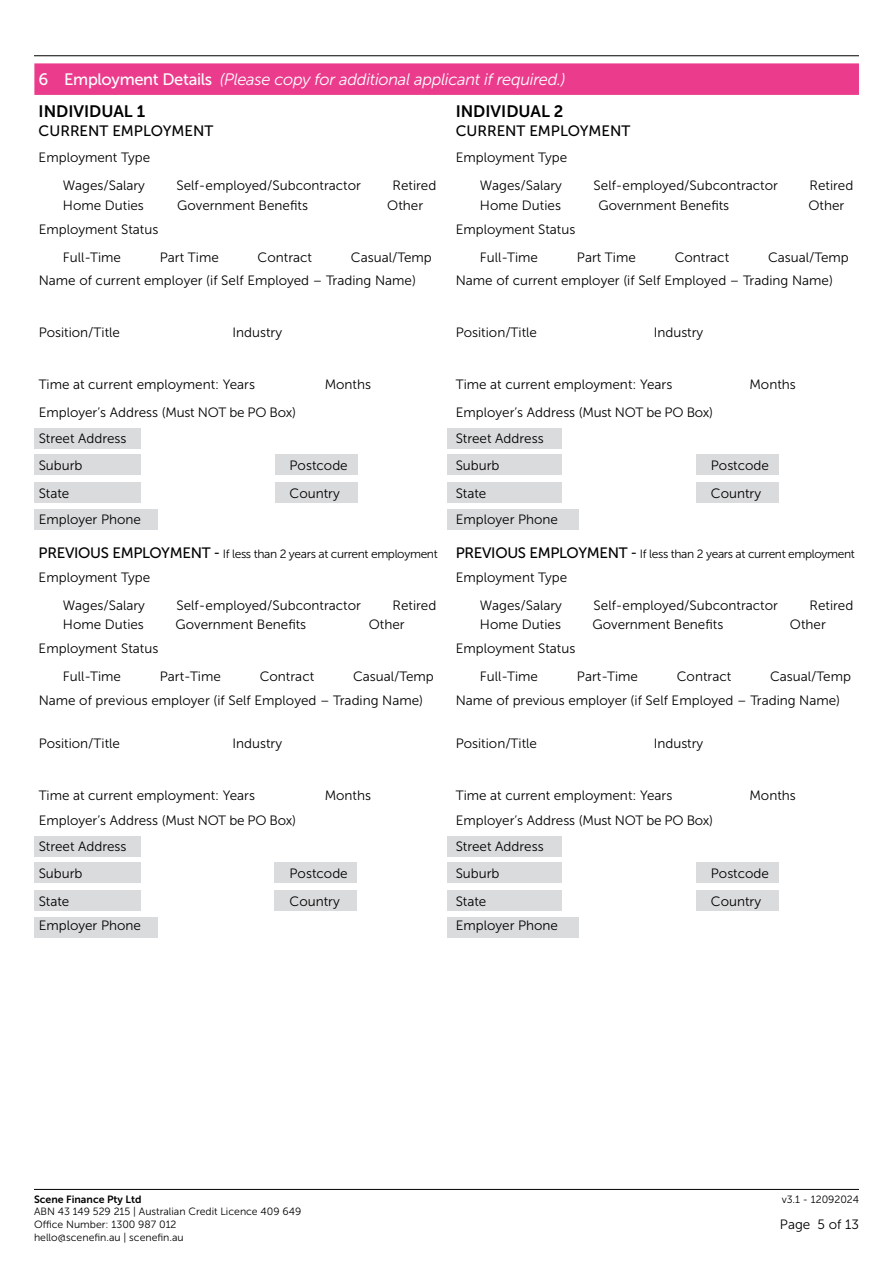
<style>
.page{position:relative;width:893px;height:1263px;background:#fff}
.page>*{position:absolute;margin:0;border:0;box-sizing:border-box;transform-origin:0 0}
.t1{font:italic 16.5px "Museo Sans 300";letter-spacing:-.02em;color:#fff}
.t2{font:16.5px "Museo Sans 700";color:#000}
.t3{font:15px "Museo Sans 500";color:#000}
.t4{font:13.5px/28px "Museo Sans 300";color:#000}
.t5{font:12px "Museo Sans 300";letter-spacing:-.03em;color:#000}
.t6{font:10.5px/12.6px "Museo Sans 300";color:#000}
.t7{font:10.5px "Museo Sans 700";color:#000}
.s1{font-family:"Museo Sans 500";font-style:normal}
.s2{font-family:"Museo Sans 500";font-size:15px}
.s3{font-family:"Museo Sans 500";font-size:13.5px}
</style>
<div class="page">
<hr style="left:34px;top:55px;width:825px;height:1px;background:#000">
<hr style="left:34px;top:1189px;width:825px;height:1px;background:#000">
<div style="left:34px;top:428px;width:107px;height:21px;background:#dadbdc"></div>
<div style="left:34px;top:454px;width:107px;height:21px;background:#dadbdc"></div>
<div style="left:34px;top:482px;width:107px;height:20px;background:#dadbdc"></div>
<div style="left:34px;top:509px;width:124px;height:20px;background:#dadbdc"></div>
<div style="left:275px;top:482px;width:82px;height:20px;background:#dadbdc"></div>
<div style="left:275px;top:454px;width:82px;height:21px;background:#dadbdc"></div>
<div style="left:448px;top:428px;width:114px;height:21px;background:#dadbdc"></div>
<div style="left:448px;top:454px;width:114px;height:21px;background:#dadbdc"></div>
<div style="left:448px;top:482px;width:114px;height:20px;background:#dadbdc"></div>
<div style="left:448px;top:509px;width:131px;height:20px;background:#dadbdc"></div>
<div style="left:696px;top:482px;width:82px;height:20px;background:#dadbdc"></div>
<div style="left:696px;top:454px;width:82px;height:21px;background:#dadbdc"></div>
<div style="left:34px;top:836px;width:107px;height:21px;background:#dadbdc"></div>
<div style="left:34px;top:862px;width:107px;height:21px;background:#dadbdc"></div>
<div style="left:34px;top:890px;width:107px;height:20px;background:#dadbdc"></div>
<div style="left:34px;top:917px;width:124px;height:20px;background:#dadbdc"></div>
<div style="left:275px;top:890px;width:82px;height:20px;background:#dadbdc"></div>
<div style="left:275px;top:862px;width:82px;height:21px;background:#dadbdc"></div>
<div style="left:448px;top:836px;width:114px;height:21px;background:#dadbdc"></div>
<div style="left:448px;top:862px;width:114px;height:21px;background:#dadbdc"></div>
<div style="left:448px;top:890px;width:114px;height:20px;background:#dadbdc"></div>
<div style="left:448px;top:917px;width:131px;height:20px;background:#dadbdc"></div>
<div style="left:696px;top:890px;width:82px;height:20px;background:#dadbdc"></div>
<div style="left:696px;top:862px;width:82px;height:21px;background:#dadbdc"></div>
<div style="left:34px;top:63px;width:825px;height:32px;background:#eb3b8c"></div>
<p class="t1" style="left:39px;top:70px;width:528px"><span class="s1">6 Employment Details</span> (Please copy for additional applicant if required.)</p>
<p class="t2" style="left:39px;top:102px;width:108px">INDIVIDUAL 1</p>
<p class="t3" style="left:39px;top:123px;width:176px">CURRENT EMPLOYMENT</p>
<p class="t4" style="left:63px;top:144px;width:89px;text-indent:-24px">Employment Type<br>Wages/Salary</p>
<p class="t2" style="left:456px;top:102px;width:109px">INDIVIDUAL 2</p>
<p class="t3" style="left:456px;top:123px;width:176px">CURRENT EMPLOYMENT</p>
<p class="t4" style="left:480px;top:144px;width:89px;text-indent:-24px">Employment Type<br>Wages/Salary</p>
<p class="t4" style="left:177px;top:172px;width:186px">Self-employed/Subcontractor</p>
<p class="t4" style="left:393px;top:172px;width:45px">Retired</p>
<p class="t4" style="left:594px;top:172px;width:186px">Self-employed/Subcontractor</p>
<p class="t4" style="left:810px;top:172px;width:45px">Retired</p>
<p class="t4" style="left:63px;top:191px;width:83px">Home Duties</p>
<p class="t4" style="left:177px;top:191px;width:132px">Government Benefits</p>
<p class="t4" style="left:387px;top:191px;width:37px">Other</p>
<p class="t4" style="left:63px;top:215px;width:97px;text-indent:-24px">Employment Status<br>Full-Time</p>
<p class="t4" style="left:39px;top:245px;width:395px;line-height:23.7px;text-indent:312px">Casual/Temp<br>Name of current employer (if Self Employed – Trading Name)</p>
<p class="t4" style="left:39px;top:318px;width:83px">Position/Title</p>
<p class="t4" style="left:232px;top:318px;width:51px">Industry</p>
<p class="t4" style="left:39px;top:370px;width:218px">Time at current employment: Years</p>
<p class="t4" style="left:325px;top:370px;width:48px">Months</p>
<p class="t4" style="left:39px;top:399px;width:259px;line-height:26.7px">Employer’s Address (Must NOT be PO Box)<br>Street Address<br>Suburb</p>
<p class="t4" style="left:160px;top:243px;width:60px">Part Time</p>
<p class="t4" style="left:258px;top:243px;width:56px">Contract</p>
<p class="t4" style="left:290px;top:452px;width:60px">Postcode</p>
<p class="t4" style="left:480px;top:191px;width:83px">Home Duties</p>
<p class="t4" style="left:598px;top:191px;width:132px">Government Benefits</p>
<p class="t4" style="left:808px;top:191px;width:37px">Other</p>
<p class="t4" style="left:480px;top:215px;width:97px;text-indent:-24px">Employment Status<br>Full-Time</p>
<p class="t4" style="left:456px;top:245px;width:395px;line-height:23.7px;text-indent:312px">Casual/Temp<br>Name of current employer (if Self Employed – Trading Name)</p>
<p class="t4" style="left:456px;top:318px;width:83px">Position/Title</p>
<p class="t4" style="left:654px;top:318px;width:51px">Industry</p>
<p class="t4" style="left:456px;top:370px;width:218px">Time at current employment: Years</p>
<p class="t4" style="left:749px;top:370px;width:48px">Months</p>
<p class="t4" style="left:456px;top:399px;width:259px;line-height:26.7px">Employer’s Address (Must NOT be PO Box)<br>Street Address<br>Suburb</p>
<p class="t4" style="left:577px;top:243px;width:60px">Part Time</p>
<p class="t4" style="left:675px;top:243px;width:56px">Contract</p>
<p class="t4" style="left:711px;top:452px;width:60px">Postcode</p>
<p class="t4" style="left:39px;top:480px;width:32px">State</p>
<p class="t4" style="left:290px;top:480px;width:52px">Country</p>
<p class="t4" style="left:39px;top:506px;width:104px">Employer Phone</p>
<p class="t5" style="left:39px;top:548px;width:401px"><span class="s2">PREVIOUS EMPLOYMENT</span> <span class="s3">-</span> If less than 2 years at current employment</p>
<p class="t4" style="left:63px;top:563px;width:89px;text-indent:-24px">Employment Type<br>Wages/Salary</p>
<p class="t4" style="left:177px;top:591px;width:186px">Self-employed/Subcontractor</p>
<p class="t4" style="left:393px;top:591px;width:45px">Retired</p>
<p class="t4" style="left:456px;top:480px;width:32px">State</p>
<p class="t4" style="left:711px;top:480px;width:52px">Country</p>
<p class="t4" style="left:456px;top:506px;width:104px">Employer Phone</p>
<p class="t5" style="left:456px;top:548px;width:401px"><span class="s2">PREVIOUS EMPLOYMENT</span> <span class="s3">-</span> If less than 2 years at current employment</p>
<p class="t4" style="left:480px;top:563px;width:89px;text-indent:-24px">Employment Type<br>Wages/Salary</p>
<p class="t4" style="left:594px;top:591px;width:186px">Self-employed/Subcontractor</p>
<p class="t4" style="left:810px;top:591px;width:45px">Retired</p>
<p class="t4" style="left:63px;top:611px;width:83px">Home Duties</p>
<p class="t4" style="left:175px;top:611px;width:132px">Government Benefits</p>
<p class="t4" style="left:369px;top:611px;width:37px">Other</p>
<p class="t4" style="left:63px;top:635px;width:97px;text-indent:-24px">Employment Status<br>Full-Time</p>
<p class="t4" style="left:39px;top:665px;width:397px;line-height:23.7px;text-indent:314px">Casual/Temp<br>Name of previous employer (if Self Employed – Trading Name)</p>
<p class="t4" style="left:39px;top:730px;width:83px">Position/Title</p>
<p class="t4" style="left:232px;top:730px;width:51px">Industry</p>
<p class="t4" style="left:39px;top:781px;width:218px">Time at current employment: Years</p>
<p class="t4" style="left:325px;top:781px;width:48px">Months</p>
<p class="t4" style="left:39px;top:807px;width:259px;line-height:26.7px">Employer’s Address (Must NOT be PO Box)<br>Street Address<br>Suburb</p>
<p class="t4" style="left:160px;top:663px;width:63px">Part-Time</p>
<p class="t4" style="left:260px;top:663px;width:56px">Contract</p>
<p class="t4" style="left:290px;top:860px;width:60px">Postcode</p>
<p class="t4" style="left:480px;top:611px;width:83px">Home Duties</p>
<p class="t4" style="left:592px;top:611px;width:132px">Government Benefits</p>
<p class="t4" style="left:790px;top:611px;width:37px">Other</p>
<p class="t4" style="left:480px;top:635px;width:97px;text-indent:-24px">Employment Status<br>Full-Time</p>
<p class="t4" style="left:456px;top:665px;width:397px;line-height:23.7px;text-indent:314px">Casual/Temp<br>Name of previous employer (if Self Employed – Trading Name)</p>
<p class="t4" style="left:456px;top:730px;width:83px">Position/Title</p>
<p class="t4" style="left:654px;top:730px;width:51px">Industry</p>
<p class="t4" style="left:456px;top:781px;width:218px">Time at current employment: Years</p>
<p class="t4" style="left:749px;top:781px;width:48px">Months</p>
<p class="t4" style="left:456px;top:807px;width:259px;line-height:26.7px">Employer’s Address (Must NOT be PO Box)<br>Street Address<br>Suburb</p>
<p class="t4" style="left:577px;top:663px;width:63px">Part-Time</p>
<p class="t4" style="left:677px;top:663px;width:56px">Contract</p>
<p class="t4" style="left:711px;top:860px;width:60px">Postcode</p>
<p class="t4" style="left:39px;top:887px;width:32px">State</p>
<p class="t4" style="left:290px;top:887px;width:52px">Country</p>
<p class="t4" style="left:39px;top:911px;width:104px">Employer Phone</p>
<p class="t4" style="left:456px;top:887px;width:32px">State</p>
<p class="t4" style="left:711px;top:887px;width:52px">Country</p>
<p class="t4" style="left:456px;top:911px;width:104px">Employer Phone</p>
<p class="t7" style="left:34px;top:1193px;width:109px">Scene Finance Pty Ltd</p>
<p class="t6" style="left:782px;top:1193px;width:79px">v3.1 - 12092024</p>
<p class="t6" style="left:34px;top:1205px;width:269px">ABN 43 149 529 215 | Australian Credit Licence 409 649<br>Office Number: 1300 987 012<br>hello@scenefin.au | scenefin.au</p>
<p class="t4" style="left:780px;top:1210px;width:81px">Page 5 of 13</p>
</div>
